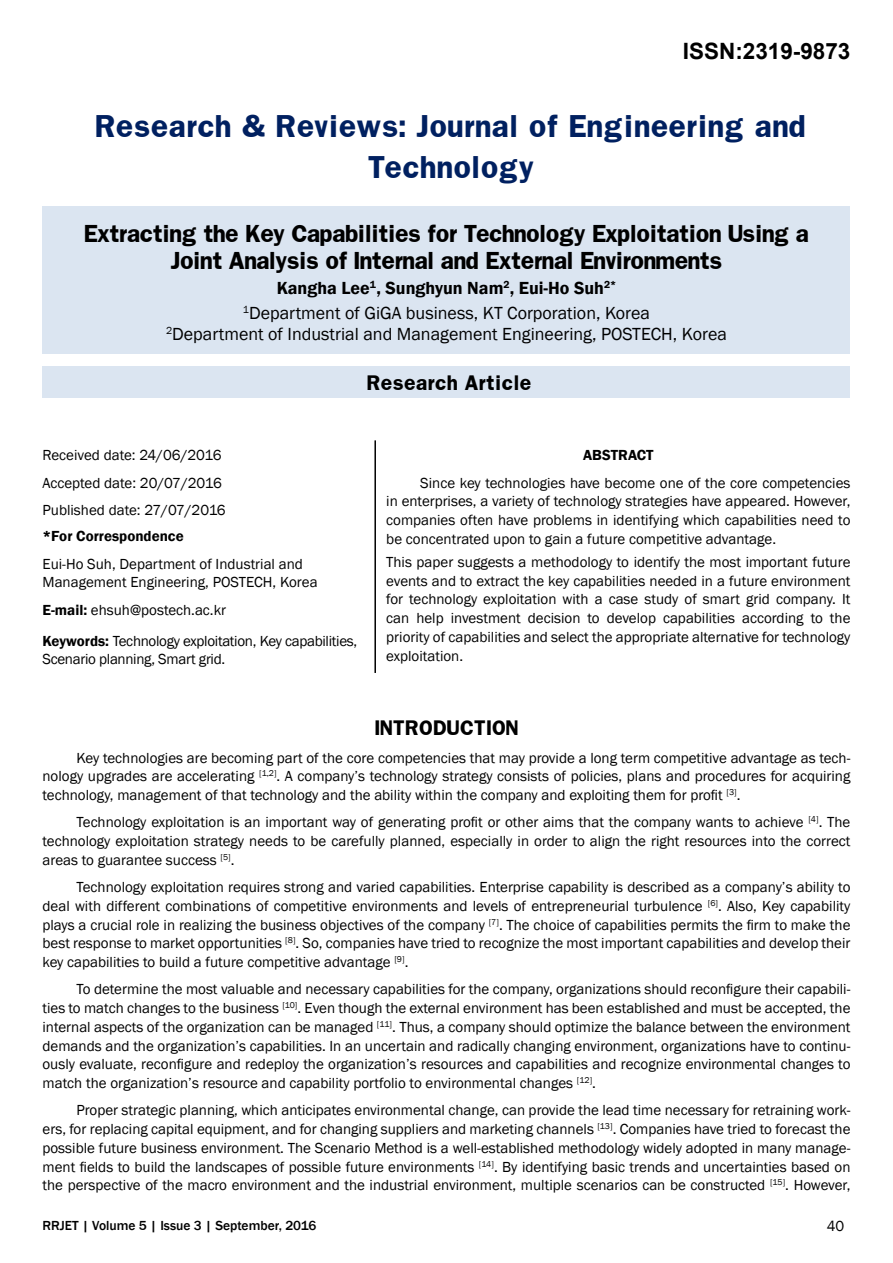
<style>
.page{position:relative;width:893px;height:1263px;background:#fff}
.page>*{position:absolute;margin:0;border:0;box-sizing:border-box;transform-origin:0 0}
.t1{font:700 27px/40.5px "Franklin";color:#002060;text-align:center}
.t2{font:700 22.5px "Arial";color:#000}
.t3{font:700 21px/27px "Franklin";letter-spacing:-.04em;color:#000;text-align:center}
.t4{font:18px/25.2px "Franklin Gothic";color:#000;text-align:center}
.t5{font:700 18px "Franklin";color:#000}
.t6{font:15px/18.8px "Franklin Gothic";color:#000;text-align:justify}
.t7{font:15px/31px "Franklin Gothic";letter-spacing:-.02em;color:#000}
.t8{font:600 15px "Franklin Gothic";color:#000}
.t9{font:500 13.5px "Franklin Gothic";color:#000}
.s1{font-weight:600}
</style>
<div class="page">
<div style="left:43px;top:206px;width:807px;height:147px;background:#dbe5f1"></div>
<div style="left:43px;top:366px;width:807px;height:32px;background:#dbe5f1"></div>
<hr style="left:374px;top:440px;width:2px;height:233px;background:#000">
<h2 class="t2" style="left:683px;top:36px;width:169px">ISSN:2319-9873</h2>
<h1 class="t1" style="left:95px;top:106px;width:713px">Research &amp; Reviews: Journal of Engineering and<br>Technology</h1>
<h3 class="t3" style="left:84px;top:220px;width:727px">Extracting the Key Capabilities for Technology Exploitation Using a<br>Joint Analysis of Internal and External Environments</h3>
<p class="t4" style="left:243px;top:276px;width:409px"><span class="s1">Kangha Lee</span><sup>1</sup><span class="s1">, Sunghyun Nam</span><sup>2</sup><span class="s1">, Eui-Ho Suh</span><sup>2*<br></sup><sup>1</sup>Department of GiGA business, KT Corporation, Korea</p>
<p class="t4" style="left:166px;top:322px;width:562px"><sup>2</sup>Department of Industrial and Management Engineering, POSTECH, Korea</p>
<p class="t5" style="left:367px;top:370px;width:166px">Research Article</p>
<p class="t6" style="left:43px;top:442px;width:185px;line-height:27.3px;text-align:left">Received date: 24/06/2016<br>Accepted date: 20/07/2016<br>Published date: 27/07/2016</p>
<p class="t8" style="left:43px;top:527px;width:143px">*For Correspondence</p>
<p class="t6" style="left:43px;top:554px;width:277px">Eui-Ho Suh, Department of Industrial and<br>Management Engineering, POSTECH, Korea</p>
<p class="t7" style="left:43px;top:594px;width:316px"><span class="s1">E-mail:</span> ehsuh@postech.ac.kr<br><span class="s1">Keywords:</span> Technology exploitation, Key capabilities,</p>
<p class="t7" style="left:43px;top:643px;width:184px">Scenario planning, Smart grid.</p>
<p class="t8" style="left:583px;top:446px;width:72px">ABSTRACT</p>
<p class="t6" style="left:386px;top:473px;width:466px;text-indent:34px">Since key technologies have become one of the core competencies in enterprises, a variety of technology strategies have appeared. However, companies often have problems in identifying which capabilities need to be concentrated upon to gain a future competitive advantage.</p>
<p class="t6" style="left:386px;top:553px;width:466px">This paper suggests a methodology to identify the most important future events and to extract the key capabilities needed in a future environment for technology exploitation with a case study of smart grid company. It can help investment decision to develop capabilities according to the priority of capabilities and select the appropriate alternative for technology exploitation.</p>
<p class="t5" style="left:374px;top:715px;width:146px">INTRODUCTION</p>
<p class="t6" style="left:43px;top:748px;width:809px;text-indent:34px">Key technologies are becoming part of the core competencies that may provide a long term competitive advantage as tech&shy;nology upgrades are accelerating <sup>[1,2]</sup>. A company’s technology strategy consists of policies, plans and procedures for acquiring technology, management of that technology and the ability within the company and exploiting them for profit <sup>[3]</sup>.</p>
<p class="t6" style="left:43px;top:813px;width:809px;text-indent:34px">Technology exploitation is an important way of generating profit or other aims that the company wants to achieve <sup>[4]</sup>. The technology exploitation strategy needs to be carefully planned, especially in order to align the right resources into the correct areas to guarantee success <sup>[5]</sup>.</p>
<p class="t6" style="left:43px;top:878px;width:809px;text-indent:34px">Technology exploitation requires strong and varied capabilities. Enterprise capability is described as a company’s ability to deal with different combinations of competitive environments and levels of entrepreneurial turbulence <sup>[6]</sup>. Also, Key capability plays a crucial role in realizing the business objectives of the company <sup>[7]</sup>. The choice of capabilities permits the firm to make the best response to market opportunities <sup>[8]</sup>. So, companies have tried to recognize the most important capabilities and develop their key capabilities to build a future competitive advantage <sup>[9]</sup>.</p>
<p class="t6" style="left:43px;top:980px;width:809px;text-indent:34px">To determine the most valuable and necessary capabilities for the company, organizations should reconfigure their capabili&shy;ties to match changes to the business <sup>[10]</sup>. Even though the external environment has been established and must be accepted, the internal aspects of the organization can be managed <sup>[11]</sup>. Thus, a company should optimize the balance between the environment demands and the organization’s capabilities. In an uncertain and radically changing environment, organizations have to continu&shy;ously evaluate, reconfigure and redeploy the organization’s resources and capabilities and recognize environmental changes to match the organization’s resource and capability portfolio to environmental changes <sup>[12]</sup>.</p>
<p class="t6" style="left:43px;top:1101px;width:809px;text-indent:34px">Proper strategic planning, which anticipates environmental change, can provide the lead time necessary for retraining work&shy;ers, for replacing capital equipment, and for changing suppliers and marketing channels <sup>[13]</sup>. Companies have tried to forecast the possible future business environment. The Scenario Method is a well-established methodology widely adopted in many manage&shy;ment fields to build the landscapes of possible future environments <sup>[14]</sup>. By identifying basic trends and uncertainties based on the perspective of the macro environment and the industrial environment, multiple scenarios can be constructed <sup>[15]</sup>. However,</p>
<p class="t9" style="left:43px;top:1217px;width:275px">RRJET | Volume 5 | Issue 3 | September, 2016</p>
<p class="t6" style="left:827px;top:1217px;width:19px">40</p>
</div>
